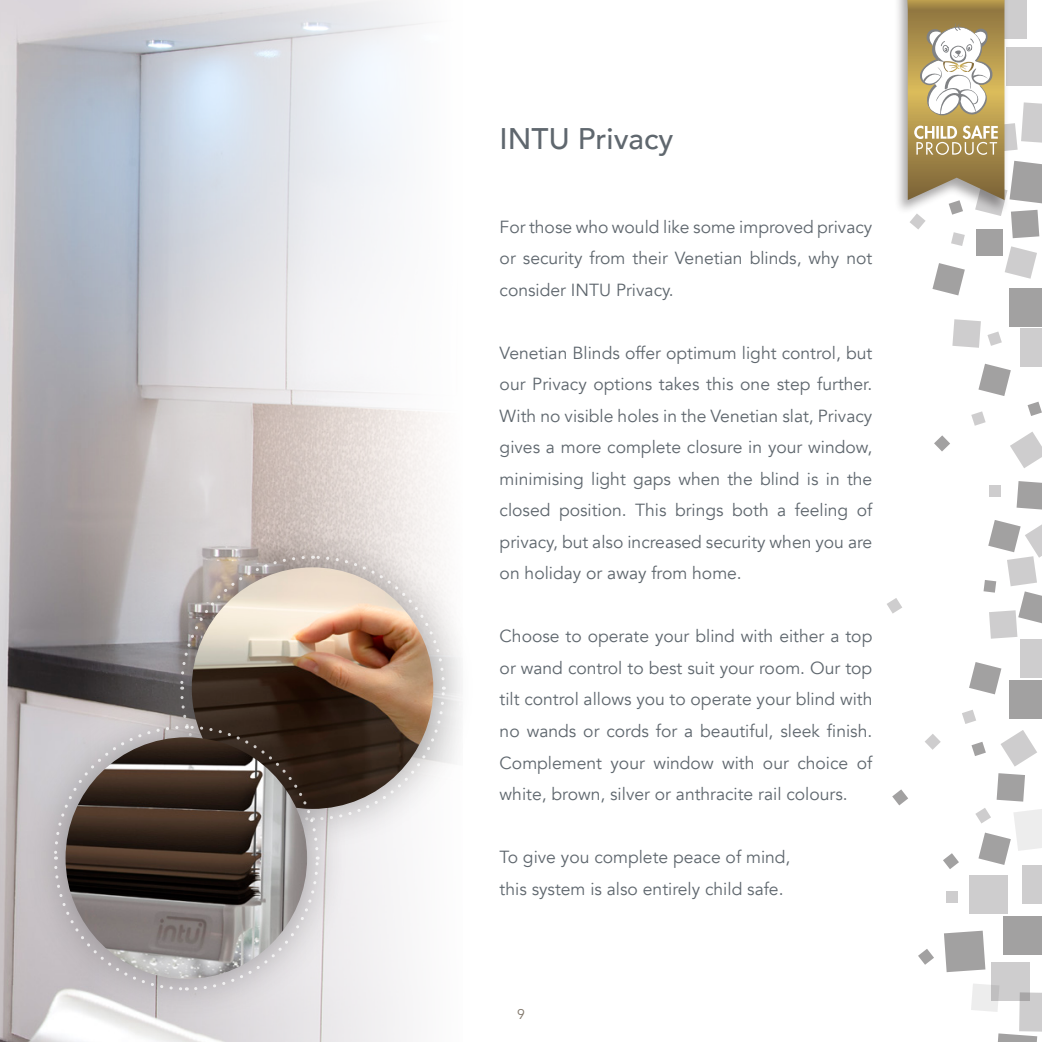
<style>
.page{position:relative;width:1042px;height:1042px;background:#fff}
.page>*{position:absolute;margin:0;border:0;box-sizing:border-box;transform-origin:0 0}
.t1{font:500 29.75px "Avenir";color:#5f676e}
.t2{font:17.5px/31.5px "Avenir";color:#5f676e;text-align:justify}
.t3{font:14px "Avenir";color:#81776b}
</style>
<div class="page">
<svg style="left:1027px;top:402px;width:15px;height:14px"></svg>
<svg style="left:971px;top:742px;width:15px;height:14px"></svg>
<svg style="left:943px;top:853px;width:16px;height:16px"></svg>
<svg style="left:892px;top:789px;width:16px;height:16px"></svg>
<svg style="left:987px;top:331px;width:15px;height:15px"></svg>
<svg style="left:971px;top:411px;width:14px;height:15px"></svg>
<svg style="left:962px;top:710px;width:14px;height:14px"></svg>
<svg style="left:1010px;top:432px;width:32px;height:36px"></svg>
<svg style="left:1000px;top:730px;width:37px;height:36px"></svg>
<div style="left:989px;top:486px;width:12px;height:11px;background:#cecdce"></div>
<svg style="left:887px;top:598px;width:15px;height:15px"></svg>
<div style="left:946px;top:891px;width:12px;height:11px;background:#cecdce"></div>
<svg style="left:978px;top:364px;width:33px;height:32px"></svg>
<svg style="left:1016px;top:481px;width:26px;height:28px"></svg>
<svg style="left:969px;top:662px;width:32px;height:32px"></svg>
<svg style="left:952px;top:319px;width:29px;height:29px"></svg>
<div style="left:1022px;top:865px;width:20px;height:39px;background:#cecdce"></div>
<div style="left:968px;top:875px;width:39px;height:39px;background:#cecdce"></div>
<div style="left:1009px;top:288px;width:33px;height:39px;background:#a2a1a1"></div>
<div style="left:1009px;top:680px;width:33px;height:39px;background:#a2a1a1"></div>
<div style="left:991px;top:962px;width:39px;height:38px;background:#cecdce"></div>
<svg style="left:944px;top:930px;width:41px;height:42px;background:#adacac"></svg>
<svg style="left:975px;top:808px;width:67px;height:57px"></svg>
<svg style="left:971px;top:984px;width:71px;height:58px"></svg>
<svg style="left:918px;top:949px;width:16px;height:16px"></svg>
<svg style="left:983px;top:520px;width:59px;height:119px"></svg>
<svg style="left:934px;top:435px;width:16px;height:16px"></svg>
<svg style="left:925px;top:734px;width:16px;height:16px"></svg>
<svg style="left:996px;top:773px;width:29px;height:28px"></svg>
<div style="left:1002px;top:916px;width:39px;height:39px;background:#a2a1a1"></div>
<div style="left:1020px;top:328px;width:22px;height:39px;background:#cecdce"></div>
<div style="left:1020px;top:639px;width:22px;height:39px;background:#cecdce"></div>
<img style="left:0;top:0;width:440px;height:1042px">
<div style="left:894px;top:0;width:115px;height:215px;background:#231f20;opacity:.4"></div>
<svg style="left:907px;top:0;width:135px;height:295px"></svg>
<div style="left:144px;top:520px;width:337px;height:336px;background:#231f20;opacity:.4"></div>
<div style="left:18px;top:690px;width:337px;height:336px;background:#231f20;opacity:.4"></div>
<svg style="left:52px;top:554px;width:394px;height:438px"></svg>
<img style="left:66px;top:737px;width:241px;height:242px;border-radius:121px">
<p class="t1" style="left:500px;top:113px;width:175px">INTU Privacy</p>
<p class="t2" style="left:500px;top:211px;width:374px">For those who would like some improved privacy or security from their Venetian blinds, why not consider INTU Privacy.</p>
<p class="t2" style="left:500px;top:337px;width:374px">Venetian Blinds offer optimum light control, but our Privacy options takes this one step further.<br>With no visible holes in the Venetian slat, Privacy gives a more complete closure in your window, minimising light gaps when the blind is in the closed position. This brings both a feeling of privacy, but also increased security when you are on holiday or away from home.</p>
<p class="t2" style="left:500px;top:621px;width:374px">Choose to operate your blind with either a top or wand control to best suit your room. Our top tilt control allows you to operate your blind with no wands or cords for a beautiful, sleek finish.<br>Complement your window with our choice of white, brown, silver or anthracite rail colours.</p>
<p class="t2" style="left:500px;top:841px;width:292px">To give you complete peace of mind,</p>
<p class="t2" style="left:500px;top:873px;width:285px">this system is also entirely child safe.</p>
<p class="t3" style="left:517px;top:1006px;width:9px">9</p>
</div>
